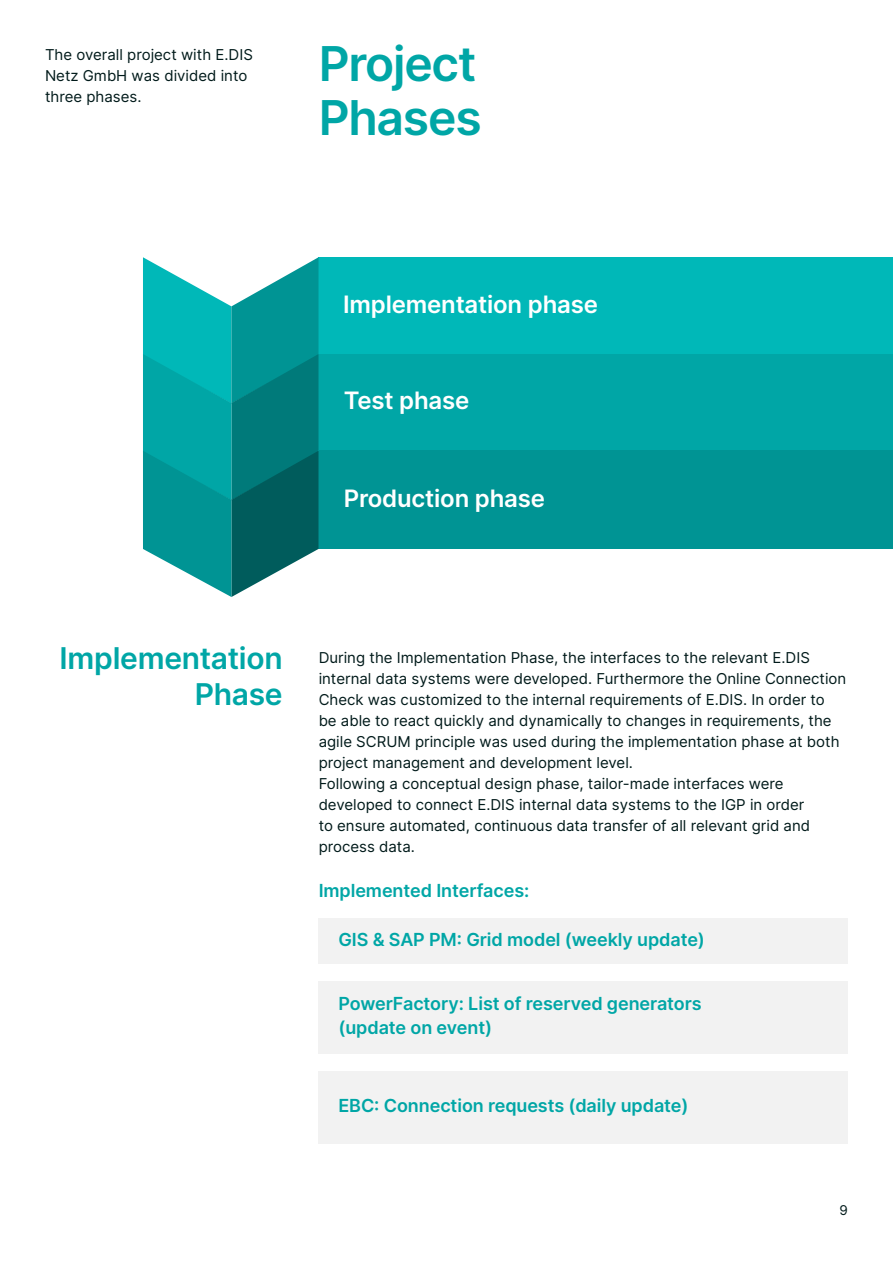
<style>
.page{position:relative;width:893px;height:1263px;background:#fff}
.page>*{position:absolute;margin:0;border:0;box-sizing:border-box;transform-origin:0 0}
.t1{font:600 48px/54px "Inter";letter-spacing:-.025em;color:#00a6a6}
.t2{font:600 30px/36px "Inter";letter-spacing:-.01em;color:#00a6a6;text-align:right}
.t3{font:600 24px "Inter";letter-spacing:-.01em;color:#fff}
.t4{font:600 18px/24px "Inter";letter-spacing:-.005em;color:#00a6a6}
.t5{font:15px/21px "Inter";color:#001a1a}
.t6{font:13.5px "Inter";color:#001a1a}
</style>
<div class="page">
<div style="left:318px;top:257px;width:575px;height:98px;background:#00b8b8"></div>
<div style="left:319px;top:354px;width:574px;height:98px;background:#00a6a6"></div>
<div style="left:318px;top:451px;width:575px;height:98px;background:#009494"></div>
<svg style="left:143px;top:257px;width:175px;height:340px;background:#24a0a0"></svg>
<div style="left:319px;top:918px;width:529px;height:45px;background:#f2f2f2"></div>
<div style="left:319px;top:981px;width:529px;height:72px;background:#f2f2f2"></div>
<div style="left:319px;top:1071px;width:529px;height:72px;background:#f2f2f2"></div>
<p class="t5" style="left:45px;top:44px;width:209px">The overall project with E.DIS<br>Netz GmbH was divided into three phases.</p>
<h1 class="t1" style="left:319px;top:35px;width:165px">Project<br>Phases</h1>
<h3 class="t3" style="left:343px;top:286px;width:256px">Implementation phase</h3>
<h3 class="t3" style="left:344px;top:383px;width:127px">Test phase</h3>
<h3 class="t3" style="left:344px;top:481px;width:203px">Production phase</h3>
<h2 class="t2" style="left:60px;top:640px;width:225px">Implementation<br>Phase</h2>
<p class="t5" style="left:319px;top:647px;width:529px">During the Implementation Phase, the interfaces to the relevant E.DIS internal data systems were developed. Furthermore the Online Connection Check was customized to the internal requirements of E.DIS. In order to be able to react quickly and dynamically to changes in requirements, the agile SCRUM principle was used during the implementation phase at both project management and development level.<br>Following a conceptual design phase, tailor-made interfaces were developed to connect E.DIS internal data systems to the IGP in order<br>to ensure automated, continuous data transfer of all relevant grid and process data.</p>
<p class="t4" style="left:319px;top:878px;width:212px">Implemented Interfaces:</p>
<p class="t4" style="left:338px;top:927px;width:368px">GIS &amp; SAP PM: Grid model (weekly update)</p>
<p class="t4" style="left:338px;top:991px;width:365px">PowerFactory: List of reserved generators (update on event)</p>
<p class="t4" style="left:338px;top:1093px;width:352px">EBC: Connection requests (daily update)</p>
<p class="t6" style="left:839px;top:1200px;width:10px">9</p>
</div>
